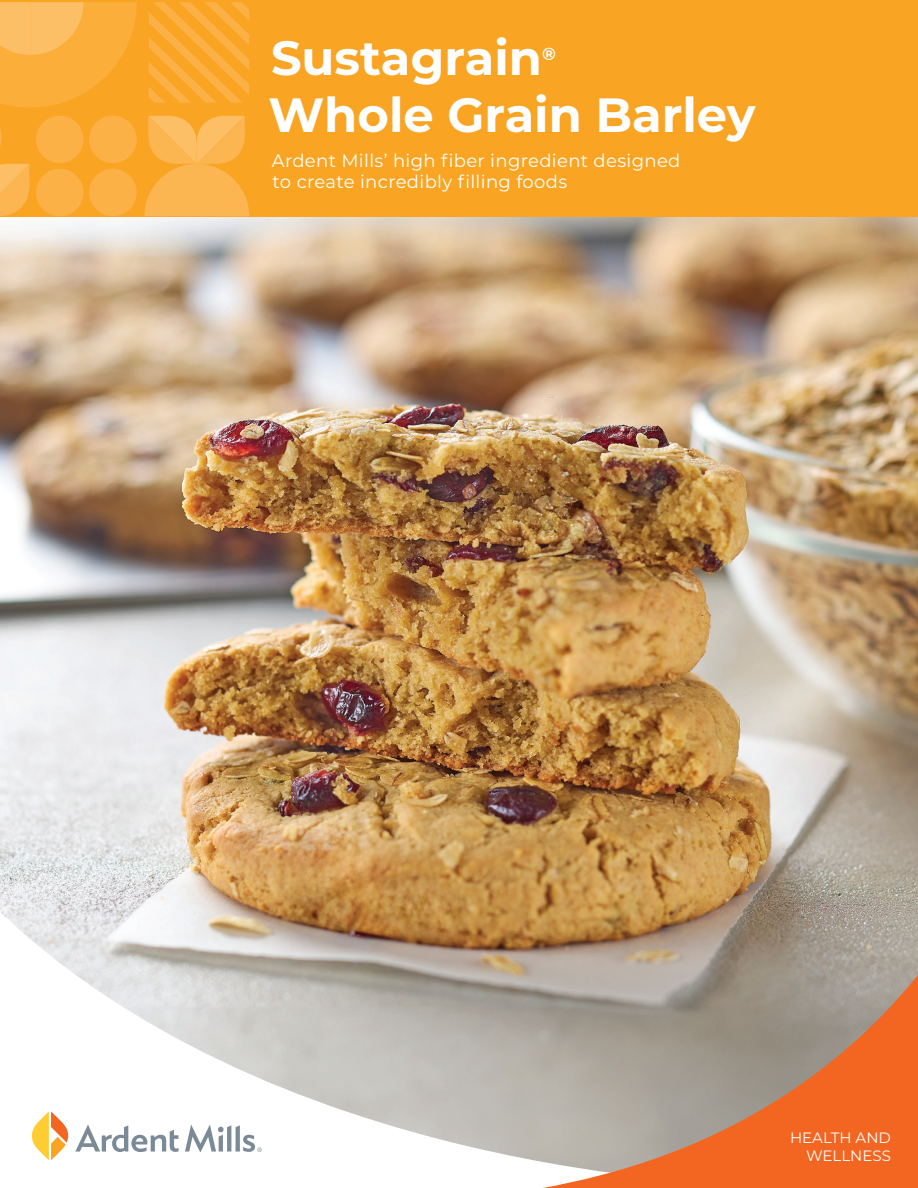
<style>
.page{position:relative;width:918px;height:1188px;background:#fff}
.page>*{position:absolute;margin:0;border:0;box-sizing:border-box;transform-origin:0 0}
.t1{font:700 48px "Montserrat";color:#fff}
.t2{font:18px/21.6px "Montserrat";letter-spacing:.02em;color:#fff}
.t3{font:700 17.55px "Montserrat";color:#fff}
.t4{font:15px/18px "Montserrat";color:#fff;text-align:right}
</style>
<div class="page">
<img style="left:0;top:217px;width:918px;height:741px">
<svg style="left:0;top:898px;width:740px;height:263px"></svg>
<div style="left:0;top:0;width:918px;height:217px;background:#f9a523"></div>
<svg style="left:144px;top:116px;width:105px;height:100px"></svg>
<svg style="left:149px;top:2px;width:100px;height:101px"></svg>
<svg style="left:0;top:2px;width:137px;height:214px"></svg>
<svg style="left:441px;top:958px;width:477px;height:230px;background:#bf977f"></svg>
<svg style="left:75px;top:1125px;width:104px;height:27px"></svg>
<svg style="left:32px;top:1112px;width:36px;height:48px"></svg>
<svg style="left:185px;top:1125px;width:77px;height:27px"></svg>
<h1 class="t1" style="left:271px;top:30px;width:273px">Sustagrain</h1>
<p class="t3" style="left:542px;top:44px;width:15px">®</p>
<h1 class="t1" style="left:268px;top:87px;width:489px">Whole Grain Barley</h1>
<p class="t2" style="left:272px;top:151px;width:410px">Ardent Mills’ high fiber ingredient designed to create incredibly filling foods</p>
<p class="t4" style="left:790px;top:1130px;width:102px">HEALTH AND<br>WELLNESS</p>
</div>
